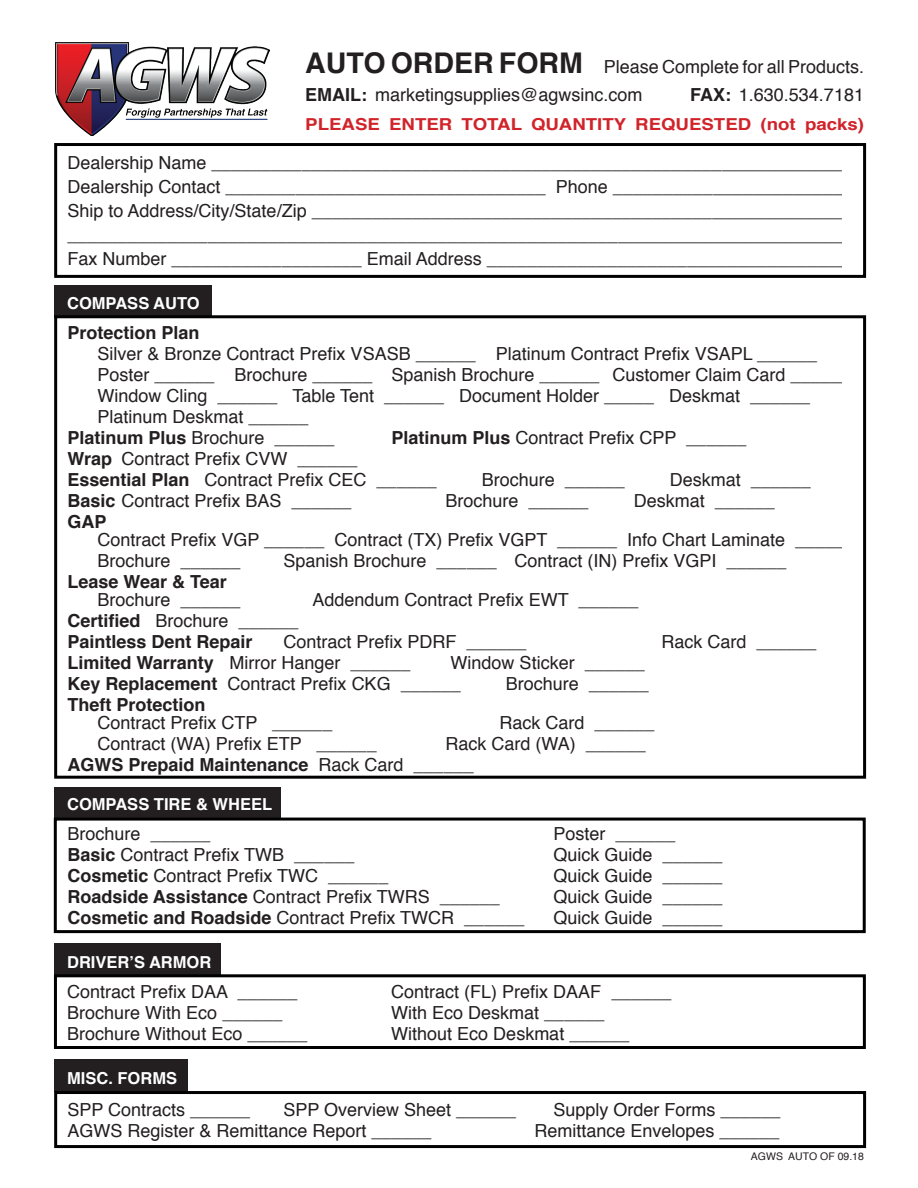
<style>
.page{position:relative;width:918px;height:1188px;background:#fff}
.page>*{position:absolute;margin:0;border:0;box-sizing:border-box;transform-origin:0 0}
.t1{font:18px/21px "Helvetica";color:#231f20}
.t2{font:700 18px/21px "Helvetica";color:#231f20}
.t3{font:700 16.5px "Helvetica";color:#fff}
.t4{font:700 16.5px "Helvetica";color:#d1232a;scale:1.13 1}
.t5{font:10.5px "Helvetica";color:#231f20}
.s1{font-weight:700;font-size:28.5px}
.s2{font-weight:700}
.s3{font-weight:400}
</style>
<div class="page">
<div style="left:54px;top:1059px;width:133px;height:32px;background:#231f20"></div>
<div style="left:54px;top:943px;width:167px;height:33px;background:#231f20"></div>
<div style="left:54px;top:285px;width:157px;height:32px;background:#231f20"></div>
<div style="left:54px;top:787px;width:226px;height:33px;background:#231f20"></div>
<div style="left:54px;top:1091px;width:812px;height:57px;border:3px solid #000"></div>
<div style="left:54px;top:974px;width:812px;height:75px;border:3px solid #000"></div>
<div style="left:54px;top:818px;width:812px;height:115px;border:3px solid #000"></div>
<div style="left:54px;top:315px;width:812px;height:464px;border:3px solid #000"></div>
<div style="left:54px;top:143px;width:812px;height:135px;border:3px solid #000"></div>
<img style="left:55px;top:42px;width:214px;height:94px">
<p class="t1" style="left:305px;top:53px;width:560px;line-height:28.5px"><span class="s1">AUTO ORDER FORM</span> Please Complete for all Products.<br><span class="s2">EMAIL:</span> marketingsupplies@agwsinc.com</p>
<p class="t1" style="left:690px;top:85px;width:176px"><span class="s2">FAX:</span> 1.630.534.7181</p>
<p class="t4" style="left:305px;top:111px;width:496px">PLEASE ENTER TOTAL QUANTITY REQUESTED (not packs)</p>
<p class="t1" style="left:68px;top:151px;width:782px;line-height:24px">Dealership Name _______________________________________________________________ Dealership Contact ________________________________ Phone _______________________ Ship to Address/City/State/Zip _____________________________________________________ ______________________________________________________________________________ Fax Number ___________________ Email Address ____________________________________</p>
<p class="t3" style="left:67px;top:290px;width:134px">COMPASS AUTO</p>
<p class="t2" style="left:68px;top:322px;width:134px">Protection Plan</p>
<p class="t1" style="left:98px;top:343px;width:721px">Silver &amp; Bronze Contract Prefix VSASB ______ Platinum Contract Prefix VSAPL ______</p>
<p class="t1" style="left:98px;top:364px;width:755px">Poster ______ Brochure ______ Spanish Brochure ______ Customer Claim Card ______</p>
<p class="t1" style="left:98px;top:385px;width:714px">Window Cling ______ Table Tent ______ Document Holder _____ Deskmat ______</p>
<p class="t1" style="left:98px;top:406px;width:213px">Platinum Deskmat ______</p>
<p class="t1" style="left:68px;top:427px;width:269px"><span class="s2">Platinum Plus</span> Brochure ______</p>
<p class="t1" style="left:392px;top:427px;width:356px"><span class="s2">Platinum Plus</span> Contract Prefix CPP ______</p>
<p class="t1" style="left:68px;top:448px;width:371px"><span class="s2">Wrap</span> Contract Prefix CVW ______<br><span class="s2">Essential Plan</span> Contract Prefix CEC ______</p>
<p class="t1" style="left:482px;top:469px;width:145px">Brochure ______</p>
<p class="t1" style="left:670px;top:469px;width:143px">Deskmat ______</p>
<p class="t1" style="left:68px;top:490px;width:286px"><span class="s2">Basic</span> Contract Prefix BAS ______</p>
<p class="t1" style="left:446px;top:490px;width:145px">Brochure ______</p>
<p class="t1" style="left:634px;top:490px;width:143px">Deskmat ______</p>
<p class="t2" style="left:68px;top:511px;width:41px">GAP</p>
<p class="t1" style="left:98px;top:529px;width:749px">Contract Prefix VGP ______ Contract (TX) Prefix VGPT ______ Info Chart Laminate _____<br>Brochure ______</p>
<p class="t1" style="left:284px;top:550px;width:505px">Spanish Brochure ______ Contract (IN) Prefix VGPI ______</p>
<p class="t2" style="left:68px;top:571px;width:161px">Lease Wear &amp; Tear</p>
<p class="t1" style="left:98px;top:589px;width:145px">Brochure ______</p>
<p class="t1" style="left:313px;top:589px;width:327px">Addendum Contract Prefix EWT ______</p>
<p class="t2" style="left:68px;top:610px;width:233px">Certified <span class="s3">Brochure ______<br></span>Paintless Dent Repair</p>
<p class="t1" style="left:284px;top:631px;width:245px">Contract Prefix PDRF ______</p>
<p class="t1" style="left:662px;top:631px;width:157px">Rack Card ______</p>
<p class="t1" style="left:68px;top:652px;width:345px"><span class="s2">Limited Warranty</span> Mirror Hanger ______</p>
<p class="t1" style="left:68px;top:652px;width:579px;text-indent:383px">Window Sticker ______<br><span class="s2">Key Replacement</span> Contract Prefix CKG ______</p>
<p class="t1" style="left:506px;top:673px;width:145px">Brochure ______</p>
<p class="t2" style="left:68px;top:694px;width:140px">Theft Protection</p>
<p class="t1" style="left:98px;top:712px;width:236px">Contract Prefix CTP ______</p>
<p class="t1" style="left:500px;top:712px;width:157px">Rack Card ______</p>
<p class="t1" style="left:98px;top:733px;width:281px">Contract (WA) Prefix ETP ______</p>
<p class="t1" style="left:68px;top:733px;width:580px;text-indent:378px">Rack Card (WA) ______<br><span class="s2">AGWS Prepaid Maintenance</span> Rack Card ______</p>
<p class="t3" style="left:67px;top:791px;width:207px">COMPASS TIRE &amp; WHEEL</p>
<p class="t1" style="left:68px;top:824px;width:145px">Brochure ______</p>
<p class="t1" style="left:554px;top:824px;width:124px">Poster ______</p>
<p class="t1" style="left:68px;top:845px;width:288px"><span class="s2">Basic</span> Contract Prefix TWB ______</p>
<p class="t1" style="left:554px;top:845px;width:171px">Quick Guide ______</p>
<p class="t1" style="left:68px;top:866px;width:322px"><span class="s2">Cosmetic</span> Contract Prefix TWC ______</p>
<p class="t1" style="left:554px;top:866px;width:171px">Quick Guide ______</p>
<p class="t1" style="left:68px;top:887px;width:434px"><span class="s2">Roadside Assistance</span> Contract Prefix TWRS ______</p>
<p class="t1" style="left:554px;top:887px;width:171px">Quick Guide ______</p>
<p class="t1" style="left:68px;top:908px;width:458px"><span class="s2">Cosmetic and Roadside</span> Contract Prefix TWCR ______</p>
<p class="t1" style="left:554px;top:908px;width:171px">Quick Guide ______</p>
<p class="t3" style="left:67px;top:949px;width:146px">DRIVER’S ARMOR</p>
<p class="t1" style="left:67px;top:981px;width:232px">Contract Prefix DAA ______</p>
<p class="t1" style="left:391px;top:981px;width:282px">Contract (FL) Prefix DAAF ______</p>
<p class="t1" style="left:67px;top:1002px;width:217px">Brochure With Eco ______</p>
<p class="t1" style="left:391px;top:1002px;width:215px">With Eco Deskmat ______</p>
<p class="t1" style="left:67px;top:1023px;width:242px">Brochure Without Eco ______</p>
<p class="t1" style="left:391px;top:1023px;width:240px">Without Eco Deskmat ______</p>
<p class="t3" style="left:67px;top:1065px;width:112px">MISC. FORMS</p>
<p class="t1" style="left:68px;top:1100px;width:184px">SPP Contracts ______</p>
<p class="t1" style="left:284px;top:1100px;width:234px">SPP Overview Sheet ______</p>
<p class="t1" style="left:554px;top:1100px;width:229px">Supply Order Forms ______</p>
<p class="t1" style="left:68px;top:1121px;width:366px">AGWS Register &amp; Remittance Report ______</p>
<p class="t1" style="left:535px;top:1121px;width:247px">Remittance Envelopes ______</p>
<p class="t5" style="left:751px;top:1149px;width:115px">AGWS AUTO OF 09.18</p>
</div>
